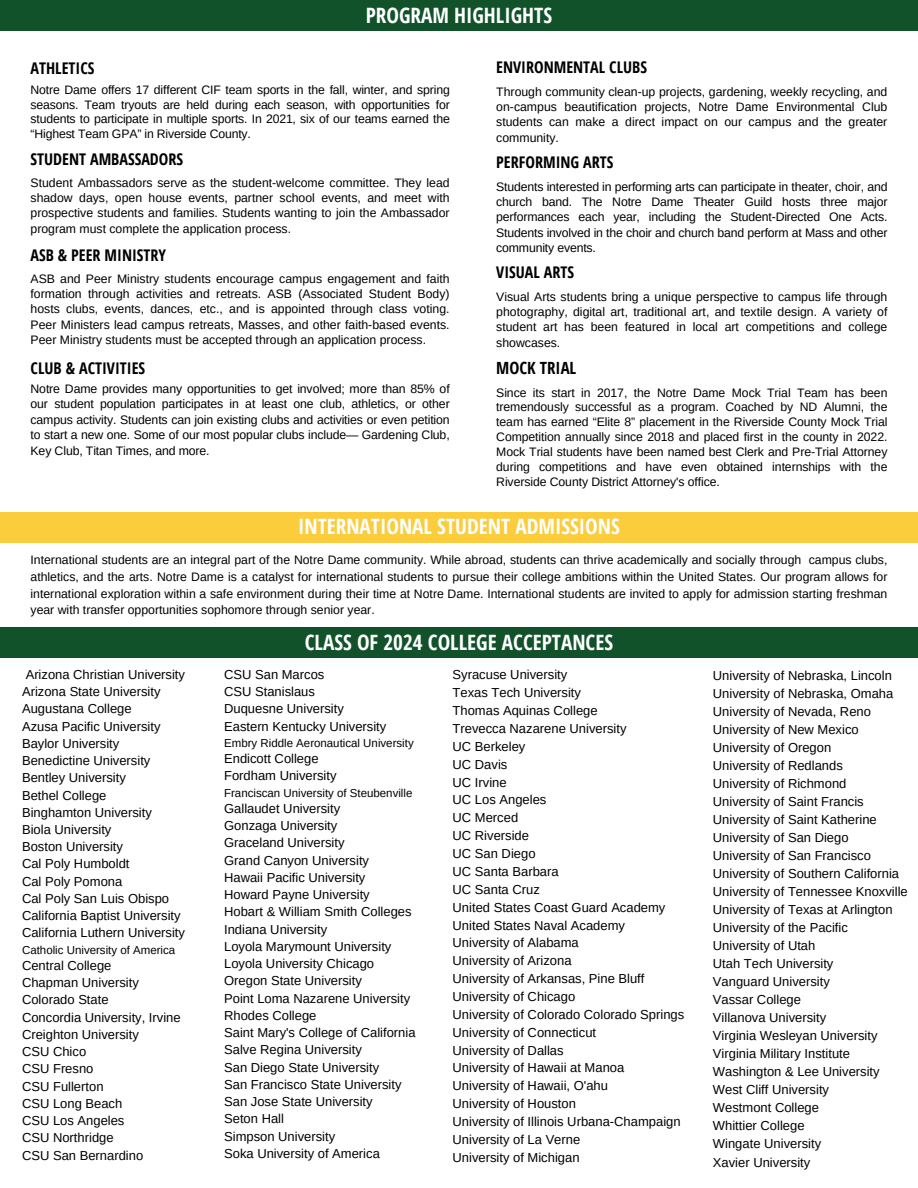
<style>
.page{position:relative;width:918px;height:1188px;background:#fff}
.page>*{position:absolute;margin:0;border:0;box-sizing:border-box;transform-origin:0 0}
.t1{font:700 21.15px "Open Sans Condensed";color:#fff}
.t2{font:700 16.8px "Open Sans Condensed";color:#000}
.t3{font:700 16.05px "Open Sans Condensed";color:#000}
.t4{font:13.05px/17.9px "Arimo";color:#000}
.t5{font:12.3px/15.3px "Arimo";color:#000;text-align:justify}
.t6{font:11.55px "Arimo";color:#000}
</style>
<div class="page">
<div style="left:0;top:0;width:918px;height:30px;background:#11522a"></div>
<div style="left:0;top:628px;width:918px;height:30px;background:#11522a"></div>
<div style="left:0;top:512px;width:918px;height:30px;background:#fbcc3c"></div>
<h1 class="t1" style="left:366px;top:0;width:188px">PROGRAM HIGHLIGHTS</h1>
<h2 class="t3" style="left:31px;top:57px;width:65px">ATHLETICS</h2>
<h3 class="t3" style="left:496px;top:56px;width:152px">ENVIRONMENTAL CLUBS</h3>
<h3 class="t5" style="left:31px;top:82px;width:421px;line-height:14.9px">Notre Dame offers 17 different CIF team sports in the fall, winter, and spring seasons. Team tryouts are held during each season, with opportunities for students to participate in multiple sports. In 2021, six of our teams earned the “Highest Team GPA” in Riverside County.</h3>
<h2 class="t3" style="left:31px;top:148px;width:154px">STUDENT AMBASSADORS</h2>
<h3 class="t5" style="left:31px;top:175px;width:421px">Student Ambassadors serve as the student-welcome committee. They lead shadow days, open house events, partner school events, and meet with prospective students and families. Students wanting to join the Ambassador program must complete the application process.</h3>
<h2 class="t3" style="left:31px;top:244px;width:137px">ASB &amp; PEER MINISTRY</h2>
<h3 class="t5" style="left:31px;top:271px;width:421px">ASB and Peer Ministry students encourage campus engagement and faith formation through activities and retreats. ASB (Associated Student Body) hosts clubs, events, dances, etc., and is appointed through class voting.<br>Peer Ministers lead campus retreats, Masses, and other faith-based events.<br>Peer Ministry students must be accepted through an application process.</h3>
<h2 class="t3" style="left:31px;top:356px;width:116px">CLUB &amp; ACTIVITIES</h2>
<h3 class="t5" style="left:31px;top:381px;width:421px">Notre Dame provides many opportunities to get involved; more than 85% of our student population participates in at least one club, athletics, or other campus activity. Students can join existing clubs and activities or even petition to start a new one. Some of our most popular clubs include— Gardening Club, Key Club, Titan Times, and more.</h3>
<h2 class="t5" style="left:496px;top:84px;width:393px">Through community clean-up projects, gardening, weekly recycling, and on-campus beautification projects, Notre Dame Environmental Club students can make a direct impact on our campus and the greater community.</h2>
<h3 class="t3" style="left:496px;top:151px;width:119px">PERFORMING ARTS</h3>
<h2 class="t5" style="left:496px;top:179px;width:393px">Students interested in performing arts can participate in theater, choir, and church band. The Notre Dame Theater Guild hosts three major performances each year, including the Student-Directed One Acts.<br>Students involved in the choir and church band perform at Mass and other community events.</h2>
<h2 class="t3" style="left:496px;top:261px;width:79px">VISUAL ARTS</h2>
<h3 class="t5" style="left:496px;top:289px;width:393px">Visual Arts students bring a unique perspective to campus life through photography, digital art, traditional art, and textile design. A variety of student art has been featured in local art competitions and college showcases.</h3>
<h2 class="t2" style="left:496px;top:356px;width:82px">MOCK TRIAL</h2>
<h3 class="t5" style="left:496px;top:385px;width:393px;line-height:14.9px">Since its start in 2017, the Notre Dame Mock Trial Team has been tremendously successful as a program. Coached by ND Alumni, the team has earned “Elite 8” placement in the Riverside County Mock Trial Competition annually since 2018 and placed first in the county in 2022.<br>Mock Trial students have been named best Clerk and Pre-Trial Attorney during competitions and have even obtained internships with the Riverside County District Attorney's office.</h3>
<h3 class="t1" style="left:298px;top:511px;width:323px">INTERNATIONAL STUDENT ADMISSIONS</h3>
<h3 class="t5" style="left:31px;top:551px;width:858px;line-height:17px">International students are an integral part of the Notre Dame community. While abroad, students can thrive academically and socially through campus clubs, athletics, and the arts. Notre Dame is a catalyst for international students to pursue their college ambitions within the United States. Our program allows for international exploration within a safe environment during their time at Notre Dame. International students are invited to apply for admission starting freshman year with transfer opportunities sophomore through senior year.</h3>
<h3 class="t4" style="left:22px;top:666px;width:164px;line-height:17.2px">Arizona Christian University<br>Arizona State University<br>Augustana College<br>Azusa Pacific University<br>Baylor University<br>Benedictine University<br>Bentley University<br>Bethel College<br>Binghamton University<br>Biola University<br>Boston University<br>Cal Poly Humboldt<br>Cal Poly Pomona<br>Cal Poly San Luis Obispo<br>California Baptist University<br>California Luthern University</h3>
<h3 class="t6" style="left:22px;top:943px;width:155px">Catholic University of America</h3>
<h3 class="t4" style="left:22px;top:957px;width:160px;line-height:17.2px">Central College<br>Chapman University<br>Colorado State<br>Concordia University, Irvine<br>Creighton University<br>CSU Chico<br>CSU Fresno<br>CSU Fullerton<br>CSU Long Beach<br>CSU Los Angeles<br>CSU Northridge<br>CSU San Bernardino</h3>
<h1 class="t1" style="left:305px;top:627px;width:310px">CLASS OF 2024 COLLEGE ACCEPTANCES</h1>
<h1 class="t4" style="left:224px;top:665px;width:102px">CSU San Marcos</h1>
<h3 class="t4" style="left:224px;top:683px;width:92px">CSU Stanislaus</h3>
<p class="t4" style="left:224px;top:700px;width:121px">Duquesne University</p>
<p class="t4" style="left:224px;top:717px;width:164px">Eastern Kentucky University</p>
<p class="t6" style="left:224px;top:736px;width:191px">Embry Riddle Aeronautical University</p>
<p class="t4" style="left:224px;top:750px;width:96px">Endicott College</p>
<p class="t4" style="left:224px;top:767px;width:114px">Fordham University</p>
<p class="t6" style="left:224px;top:786px;width:190px">Franciscan University of Steubenville</p>
<p class="t4" style="left:224px;top:799px;width:118px">Gallaudet University</p>
<p class="t4" style="left:224px;top:817px;width:115px">Gonzaga University</p>
<p class="t4" style="left:224px;top:834px;width:122px">Graceland University</p>
<p class="t4" style="left:224px;top:851px;width:146px">Grand Canyon University</p>
<p class="t4" style="left:224px;top:868px;width:143px">Hawaii Pacific University</p>
<p class="t4" style="left:224px;top:886px;width:147px">Howard Payne University</p>
<p class="t4" style="left:224px;top:903px;width:189px">Hobart &amp; William Smith Colleges</p>
<p class="t4" style="left:224px;top:920px;width:105px">Indiana University</p>
<p class="t4" style="left:224px;top:937px;width:169px">Loyola Marymount University</p>
<p class="t4" style="left:224px;top:955px;width:152px">Loyola University Chicago</p>
<p class="t4" style="left:224px;top:972px;width:139px">Oregon State University</p>
<p class="t4" style="left:224px;top:989px;width:188px">Point Loma Nazarene University</p>
<p class="t4" style="left:224px;top:1006px;width:94px">Rhodes College</p>
<p class="t4" style="left:224px;top:1024px;width:193px">Saint Mary's College of California</p>
<p class="t4" style="left:224px;top:1041px;width:139px">Salve Regina University</p>
<p class="t4" style="left:224px;top:1058px;width:157px">San Diego State University</p>
<p class="t4" style="left:224px;top:1075px;width:179px">San Francisco State University</p>
<p class="t4" style="left:224px;top:1093px;width:150px">San Jose State University</p>
<p class="t4" style="left:224px;top:1110px;width:61px">Seton Hall</p>
<p class="t4" style="left:224px;top:1127px;width:113px">Simpson University</p>
<p class="t4" style="left:224px;top:1144px;width:157px">Soka University of America</p>
<p class="t4" style="left:453px;top:666px;width:233px">Syracuse University<br>Texas Tech University<br>Thomas Aquinas College<br>Trevecca Nazarene University<br>UC Berkeley<br>UC Davis<br>UC Irvine<br>UC Los Angeles<br>UC Merced<br>UC Riverside<br>UC San Diego<br>UC Santa Barbara<br>UC Santa Cruz<br>United States Coast Guard Academy<br>United States Naval Academy<br>University of Alabama<br>University of Arizona<br>University of Arkansas, Pine Bluff<br>University of Chicago<br>University of Colorado Colorado Springs<br>University of Connecticut<br>University of Dallas<br>University of Hawaii at Manoa<br>University of Hawaii, O'ahu<br>University of Houston<br>University of Illinois Urbana-Champaign<br>University of La Verne<br>University of Michigan</p>
<p class="t4" style="left:713px;top:666px;width:196px">University of Nebraska, Lincoln<br>University of Nebraska, Omaha<br>University of Nevada, Reno<br>University of New Mexico<br>University of Oregon<br>University of Redlands<br>University of Richmond<br>University of Saint Francis<br>University of Saint Katherine<br>University of San Diego<br>University of San Francisco<br>University of Southern California<br>University of Tennessee Knoxville<br>University of Texas at Arlington<br>University of the Pacific<br>University of Utah<br>Utah Tech University<br>Vanguard University<br>Vassar College<br>Villanova University<br>Virginia Wesleyan University<br>Virginia Military Institute<br>Washington &amp; Lee University<br>West Cliff University<br>Westmont College<br>Whittier College<br>Wingate University<br>Xavier University</p>
</div>
